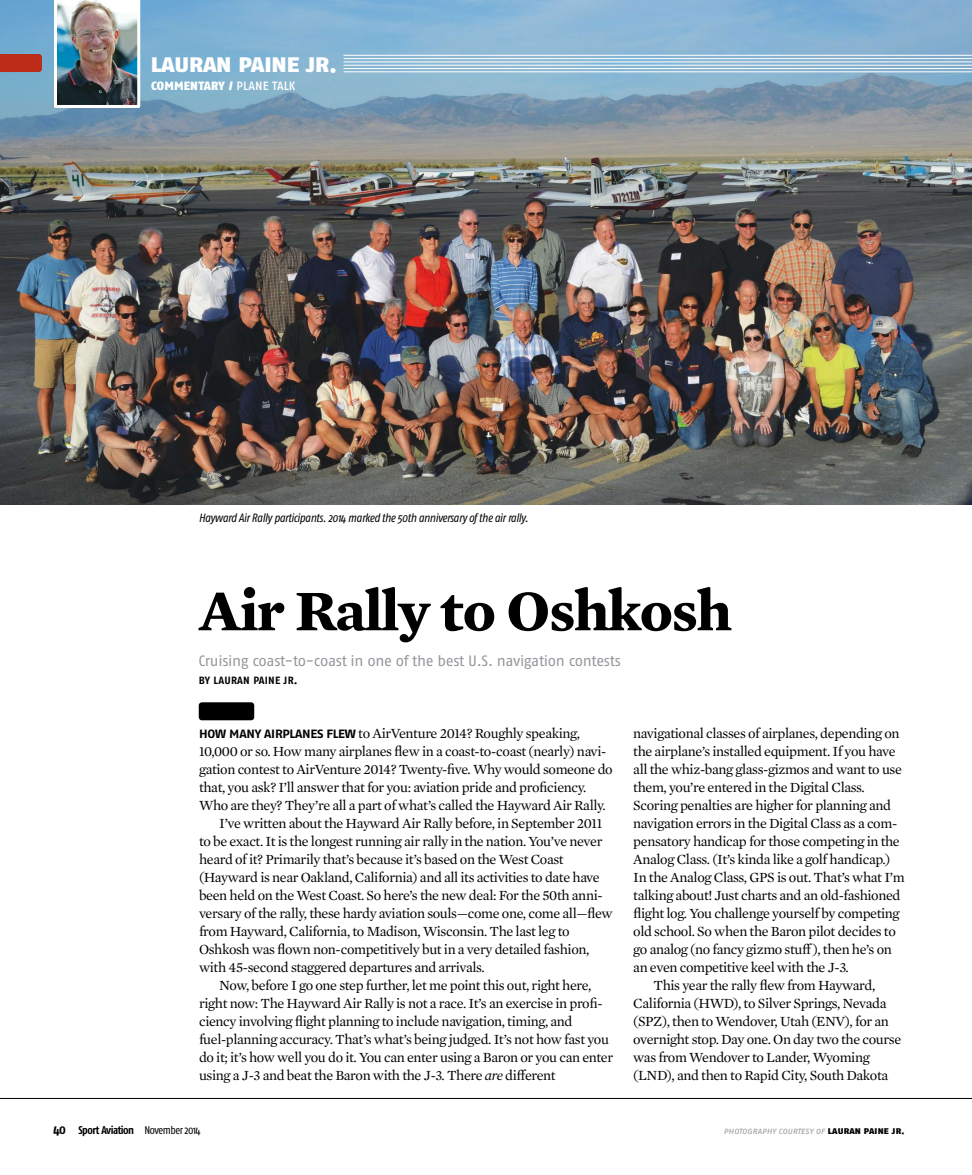
<style>
.page{position:relative;width:972px;height:1175px;background:#fff}
.page>*{position:absolute;margin:0;border:0;box-sizing:border-box;transform-origin:0 0}
.t1{font:700 58.5px "Mercury Text G1";letter-spacing:-.02em;color:#000}
.t2{font:900 21px "Fago OT Extd";letter-spacing:-.01em;color:#fff}
.t3{font:15px "Fago OT";letter-spacing:-.02em;color:#95989c}
.t4{font:14.25px "Mercury Text G1";letter-spacing:-.025em;color:#000}
.t5{font:italic condensed 12px "Fago OT";letter-spacing:-.025em;color:#000}
.t6{font:900 12px "Fago OT";letter-spacing:.01em;color:#fff}
.t7{font:700 condensed 11.25px "Fago OT";letter-spacing:-.04em;color:#000}
.t8{font:700 10.5px "Fago OT";letter-spacing:.02em;color:#000}
.t9{font:7.5px "Fago OT Extd Ita";letter-spacing:.02em;color:#95989c}
.s1{font-weight:500}
.s2{font-family:"Fago OT Extd";font-weight:700;font-size:12px}
.s3{font-style:italic}
.s4{font-size:13.5px}
.s5{font-weight:400}
.s6{font-family:"Fago OT Extd";font-weight:900;font-size:8.25px;color:#000}
</style>
<div class="page">
<img style="left:0;top:0;width:972px;height:504px">
<hr style="left:0;top:1098px;width:972px;height:1px;background:#000">
<div style="left:199px;top:702px;width:55px;height:18px;background:#000;border-radius:3px"></div>
<svg style="left:0;top:54px;width:42px;height:18px"></svg>
<hr style="left:344px;top:71px;width:628px;height:1px;background:#fff">
<hr style="left:344px;top:55px;width:628px;height:1px;background:#fff">
<hr style="left:344px;top:58px;width:628px;height:1px;background:#fff">
<hr style="left:344px;top:62px;width:628px;height:1px;background:#fff">
<hr style="left:344px;top:65px;width:628px;height:1px;background:#fff">
<hr style="left:344px;top:68px;width:628px;height:1px;background:#fff">
<img style="left:54px;top:0;width:86px;height:108px">
<p class="t2" style="left:151px;top:52px;width:188px">LAURAN PAINE JR.</p>
<p class="t6" style="left:151px;top:79px;width:146px">COMMENTARY / <span class="s1">PLANE TALK</span></p>
<p class="t5" style="left:199px;top:511px;width:331px">Hayward Air Rally participants. 2014 marked the 50th anniversary of the air rally.</p>
<p class="t1" style="left:199px;top:592px;width:534px">Air Rally to Oshkosh</p>
<p class="t8" style="left:199px;top:674px;width:100px">BY LAURAN PAINE JR.</p>
<p class="t3" style="left:199px;top:656px;width:424px">Cruising coast-to-coast in one of the best U.S. navigation contests</p>
<p class="t4" style="left:199px;top:727px;width:383px"><span class="s2">HOW MANY AIRPLANES FLEW</span> to AirVenture 2014? Roughly speaking,</p>
<p class="t4" style="left:199px;top:745px;width:409px">10,000 or so. How many airplanes flew in a coast-to-coast (nearly) navi-</p>
<p class="t4" style="left:199px;top:763px;width:415px">gation contest to AirVenture 2014? Twenty-five. Why would someone do</p>
<p class="t4" style="left:199px;top:781px;width:389px">that, you ask? I’ll answer that for you: aviation pride and proficiency.</p>
<p class="t4" style="left:199px;top:799px;width:408px">Who are they? They’re all a part of what’s called the Hayward Air Rally.</p>
<p class="t4" style="left:219px;top:817px;width:385px">I’ve written about the Hayward Air Rally before, in September 2011</p>
<p class="t4" style="left:199px;top:835px;width:405px">to be exact. It is the longest running air rally in the nation. You’ve never</p>
<p class="t4" style="left:199px;top:853px;width:366px">heard of it? Primarily that’s because it’s based on the West Coast</p>
<p class="t4" style="left:199px;top:871px;width:402px">(Hayward is near Oakland, California) and all its activities to date have</p>
<p class="t4" style="left:199px;top:889px;width:405px">been held on the West Coast. So here’s the new deal: For the 50th anni-</p>
<p class="t4" style="left:199px;top:907px;width:415px">versary of the rally, these hardy aviation souls—come one, come all—flew</p>
<p class="t4" style="left:199px;top:925px;width:372px">from Hayward, California, to Madison, Wisconsin. The last leg to</p>
<p class="t4" style="left:199px;top:943px;width:392px">Oshkosh was flown non-competitively but in a very detailed fashion,</p>
<p class="t4" style="left:199px;top:961px;width:287px">with 45-second staggered departures and arrivals.</p>
<p class="t4" style="left:219px;top:979px;width:374px">Now, before I go one step further, let me point this out, right here,</p>
<p class="t4" style="left:199px;top:997px;width:405px">right now: The Hayward Air Rally is not a race. It’s an exercise in profi-</p>
<p class="t4" style="left:199px;top:1015px;width:375px">ciency involving flight planning to include navigation, timing, and</p>
<p class="t4" style="left:199px;top:1033px;width:411px">fuel-planning accuracy. That’s what’s being judged. It’s not how fast you</p>
<p class="t4" style="left:199px;top:1051px;width:416px">do it; it’s how well you do it. You can enter using a Baron or you can enter</p>
<p class="t4" style="left:199px;top:1069px;width:358px">using a J-3 and beat the Baron with the J-3. There <span class="s3">are</span> diferent</p>
<p class="t7" style="left:54px;top:1124px;width:148px"><span class="s4">40</span> Sport Aviation <span class="s5">November 2014</span></p>
<p class="t4" style="left:633px;top:727px;width:268px">navigational classes of airplanes, depending on</p>
<p class="t4" style="left:633px;top:745px;width:264px">the airplane’s installed equipment. If you have</p>
<p class="t4" style="left:633px;top:763px;width:270px">all the whiz-bang glass-gizmos and want to use</p>
<p class="t4" style="left:633px;top:781px;width:233px">them, you’re entered in the Digital Class.</p>
<p class="t4" style="left:633px;top:799px;width:259px">Scoring penalties are higher for planning and</p>
<p class="t4" style="left:633px;top:817px;width:265px">navigation errors in the Digital Class as a com-</p>
<p class="t4" style="left:633px;top:835px;width:268px">pensatory handicap for those competing in the</p>
<p class="t4" style="left:633px;top:853px;width:259px">Analog Class. (It’s kinda like a golf handicap.)</p>
<p class="t4" style="left:633px;top:871px;width:273px">In the Analog Class, GPS is out. That’s what I’m</p>
<p class="t4" style="left:633px;top:889px;width:269px">talking about! Just charts and an old-fashioned</p>
<p class="t4" style="left:633px;top:907px;width:268px">flight log. You challenge yourself by competing</p>
<p class="t4" style="left:633px;top:925px;width:264px">old school. So when the Baron pilot decides to</p>
<p class="t4" style="left:633px;top:943px;width:260px">go analog (no fancy gizmo stuf ), then he’s on</p>
<p class="t4" style="left:633px;top:961px;width:217px">an even competitive keel with the J-3.</p>
<p class="t4" style="left:654px;top:979px;width:223px">This year the rally flew from Hayward,</p>
<p class="t4" style="left:633px;top:997px;width:255px">California (HWD), to Silver Springs, Nevada</p>
<p class="t4" style="left:633px;top:1015px;width:257px">(SPZ), then to Wendover, Utah (ENV), for an</p>
<p class="t4" style="left:633px;top:1033px;width:270px">overnight stop. Day one. On day two the course</p>
<p class="t4" style="left:633px;top:1051px;width:238px">was from Wendover to Lander, Wyoming</p>
<p class="t4" style="left:633px;top:1069px;width:256px">(LND), and then to Rapid City, South Dakota</p>
<p class="t9" style="left:724px;top:1127px;width:182px">PHOTOGRAPHY COURTESY OF <span class="s6">LAURAN PAINE JR.</span></p>
</div>
